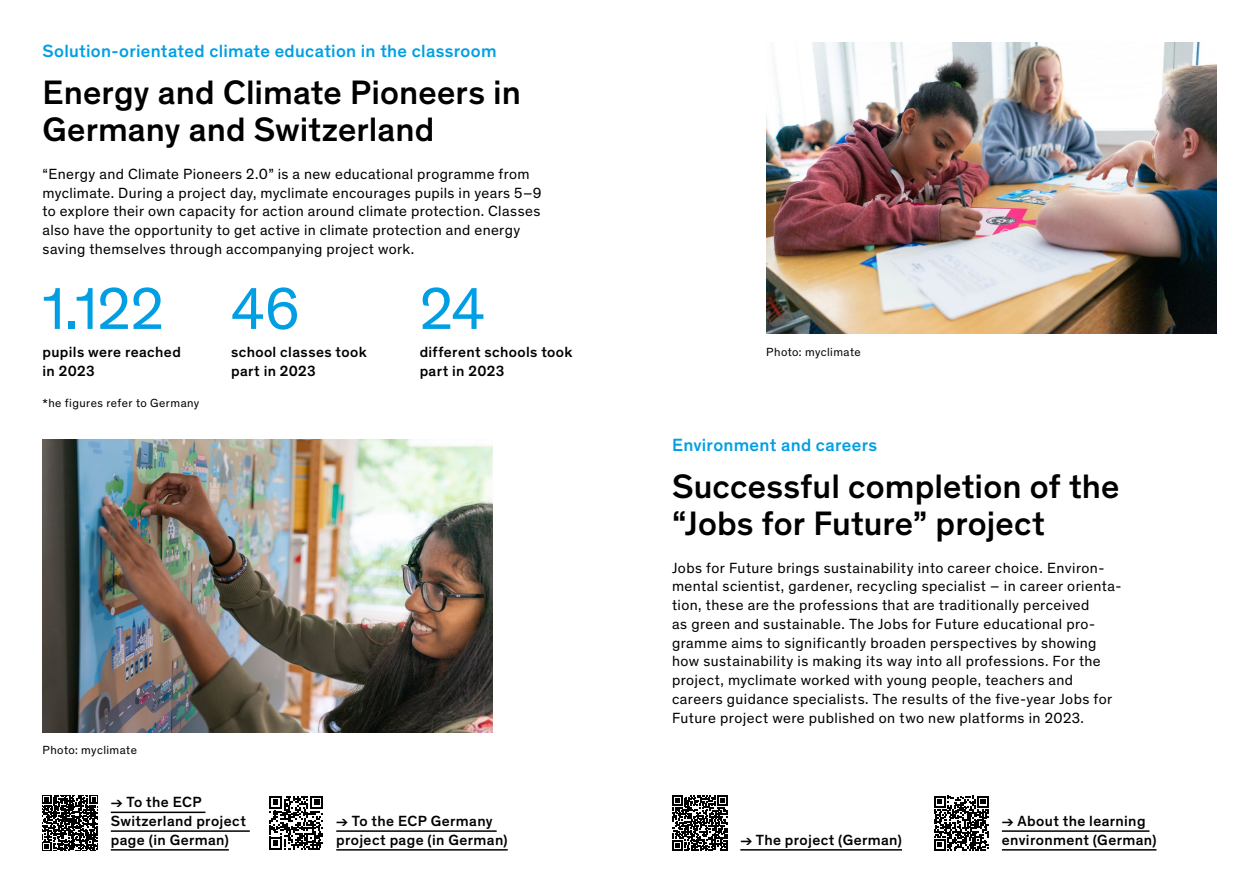
<style>
.page{position:relative;width:1259px;height:893px;background:#fff}
.page>*{position:absolute;margin:0;border:0;box-sizing:border-box;transform-origin:0 0}
.Grundtext{font:60px "Theinhardt";color:#009fe3}
.Grundtext-2{font:500 34.5px/37.5px "Theinhardt";letter-spacing:.005em;color:#000}
.Grundtext-3{font:500 18px "Theinhardt";letter-spacing:.015em;color:#009fe3}
.Grundtext-4{font:15px/18.8px "Theinhardt";letter-spacing:.025em;color:#000}
.Grundtext-5{font:500 15px/18.8px "Theinhardt";letter-spacing:.025em;color:#000}
.Grundtext-6{font:12px "Theinhardt";letter-spacing:.035em;color:#000}
</style>
<div class="page">
<img style="left:43px;top:440px;width:450px;height:292px">
<img style="left:766px;top:43px;width:450px;height:291px">
<hr style="left:111px;top:812px;width:94px;height:1px;background:#000">
<hr style="left:111px;top:830px;width:139px;height:2px;background:#000">
<hr style="left:111px;top:849px;width:118px;height:2px;background:#000">
<hr style="left:336px;top:830px;width:161px;height:2px;background:#000">
<hr style="left:336px;top:849px;width:172px;height:2px;background:#000">
<hr style="left:740px;top:849px;width:162px;height:2px;background:#000">
<hr style="left:1002px;top:830px;width:147px;height:2px;background:#000">
<hr style="left:1002px;top:849px;width:154px;height:2px;background:#000">
<svg style="left:43px;top:795px;width:55px;height:56px"></svg>
<svg style="left:269px;top:796px;width:54px;height:54px"></svg>
<svg style="left:672px;top:795px;width:55px;height:56px"></svg>
<svg style="left:934px;top:796px;width:55px;height:55px"></svg>
<p class="Grundtext-3" style="left:43px;top:38px;width:455px">Solution-orientated climate education in the classroom</p>
<p class="Grundtext-2" style="left:43px;top:71px;width:480px">Energy and Climate Pioneers in<br>Germany and Switzerland</p>
<p class="Grundtext-4" style="left:43px;top:164px;width:500px">“Energy and Climate Pioneers 2.0” is a new educational programme from myclimate. During a project day, myclimate encourages pupils in years 5–9 to explore their own capacity for action around climate protection. Classes also have the opportunity to get active in climate protection and energy saving themselves through accompanying project work.</p>
<p class="Grundtext" style="left:43px;top:267px;width:123px">1.122</p>
<p class="Grundtext-5" style="left:43px;top:342px;width:140px">pupils were reached in 2023</p>
<p class="Grundtext-6" style="left:43px;top:394px;width:158px">*he figures refer to Germany</p>
<p class="Grundtext" style="left:231px;top:267px;width:70px">46</p>
<p class="Grundtext-5" style="left:231px;top:342px;width:137px">school classes took part in 2023</p>
<p class="Grundtext" style="left:420px;top:267px;width:67px">24</p>
<p class="Grundtext-5" style="left:420px;top:342px;width:154px">different schools took part in 2023</p>
<p class="Grundtext-6" style="left:43px;top:741px;width:96px">Photo: myclimate</p>
<p class="Grundtext-5" style="left:111px;top:792px;width:137px">→ To the ECP<br>Switzerland project page (in German)</p>
<p class="Grundtext-5" style="left:336px;top:810px;width:173px">→ To the ECP Germany project page (in German)</p>
<p class="Grundtext-6" style="left:766px;top:343px;width:96px">Photo: myclimate</p>
<p class="Grundtext-3" style="left:672px;top:431px;width:207px">Environment and careers</p>
<p class="Grundtext-2" style="left:672px;top:465px;width:449px">Successful completion of the “Jobs for Future” project</p>
<p class="Grundtext-4" style="left:672px;top:558px;width:451px">Jobs for Future brings sustainability into career choice. Environ&shy;mental scientist, gardener, recycling specialist – in career orienta&shy;tion, these are the professions that are traditionally perceived<br>as green and sustainable. The Jobs for Future educational pro&shy;gramme aims to significantly broaden perspectives by showing how sustainability is making its way into all professions. For the project, myclimate worked with young people, teachers and careers guidance specialists. The results of the five-year Jobs for Future project were published on two new platforms in 2023.</p>
<p class="Grundtext-5" style="left:740px;top:829px;width:163px">→ The project (German)</p>
<p class="Grundtext-5" style="left:1002px;top:810px;width:156px">→ About the learning environment (German)</p>
</div>
